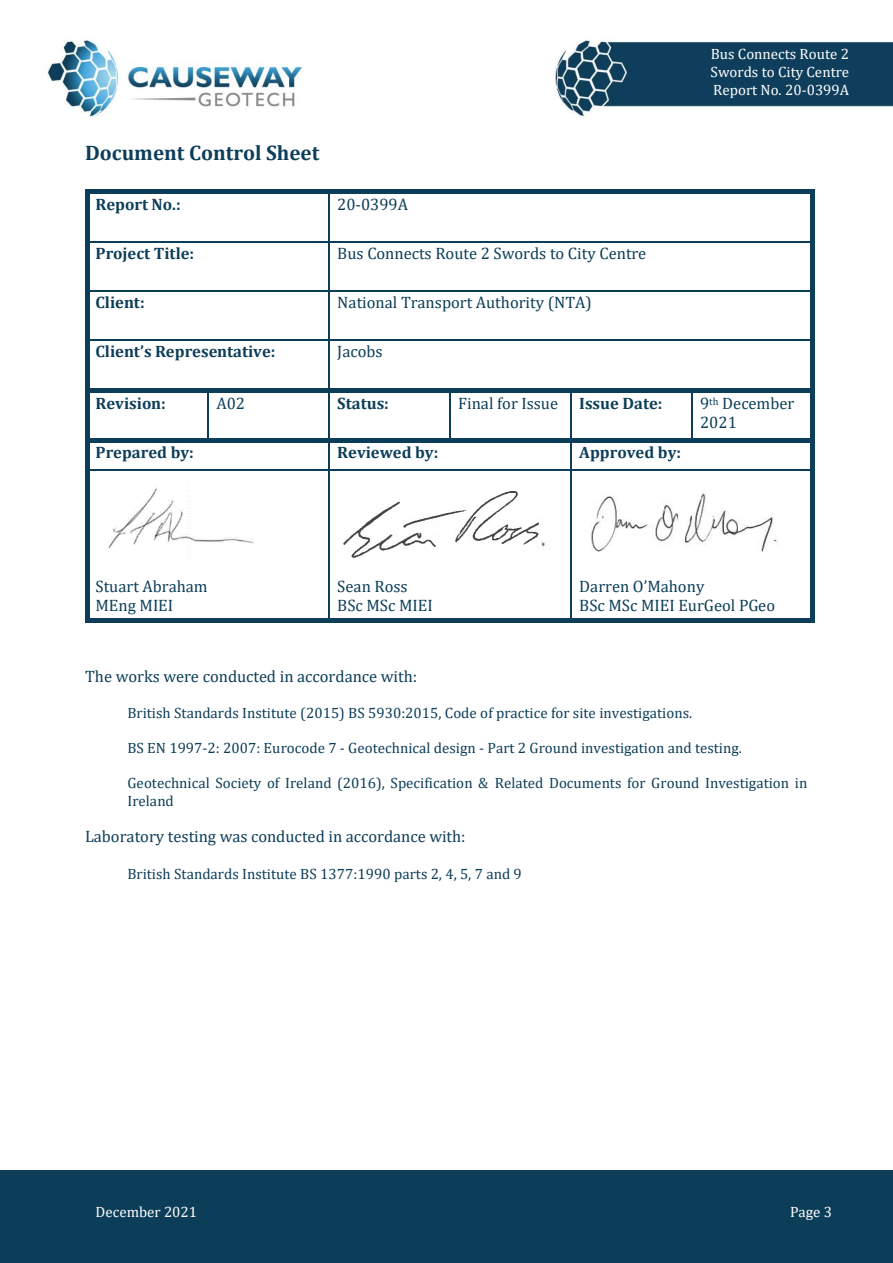
<style>
.page{position:relative;width:893px;height:1263px;background:#fff}
.page>*{position:absolute;margin:0;border:0;box-sizing:border-box;transform-origin:0 0}
.t1{font:700 21px "Cambria";color:#0d3e59}
.t2{font:16.5px/19.5px "Cambria";color:#0d3e59}
.t3{font:700 16.5px "Cambria";color:#0d3e59}
.t4{font:15px/17.7px "Cambria";color:#0d3e59}
.t5{font:15px/17.5px "Cambria";color:#fff;text-align:justify}
</style>
<div class="page">
<img style="left:47px;top:40px;width:846px;height:77px">
<div style="left:0;top:1169px;width:893px;height:94px;background:#0d3e59"></div>
<svg style="left:85px;top:190px;width:4px;height:4px"></svg>
<hr style="left:89px;top:190px;width:239px;height:4px;background:#0d3e59">
<svg style="left:328px;top:190px;width:5px;height:4px"></svg>
<hr style="left:333px;top:190px;width:478px;height:4px;background:#0d3e59">
<svg style="left:811px;top:190px;width:4px;height:4px"></svg>
<hr style="left:85px;top:194px;width:4px;height:48px;background:#0d3e59">
<hr style="left:328px;top:194px;width:2px;height:48px;background:#0d3e59">
<hr style="left:811px;top:194px;width:4px;height:48px;background:#0d3e59">
<hr style="left:89px;top:242px;width:239px;height:1px;background:#0d3e59">
<hr style="left:330px;top:242px;width:481px;height:1px;background:#0d3e59">
<hr style="left:85px;top:243px;width:4px;height:48px;background:#0d3e59">
<hr style="left:328px;top:243px;width:2px;height:48px;background:#0d3e59">
<hr style="left:811px;top:243px;width:4px;height:48px;background:#0d3e59">
<hr style="left:89px;top:291px;width:239px;height:1px;background:#0d3e59">
<hr style="left:330px;top:291px;width:481px;height:1px;background:#0d3e59">
<hr style="left:85px;top:292px;width:4px;height:48px;background:#0d3e59">
<hr style="left:328px;top:292px;width:2px;height:48px;background:#0d3e59">
<hr style="left:811px;top:292px;width:4px;height:48px;background:#0d3e59">
<hr style="left:89px;top:340px;width:239px;height:1px;background:#0d3e59">
<hr style="left:330px;top:340px;width:481px;height:1px;background:#0d3e59">
<hr style="left:85px;top:341px;width:4px;height:48px;background:#0d3e59">
<hr style="left:328px;top:341px;width:2px;height:48px;background:#0d3e59">
<hr style="left:811px;top:341px;width:4px;height:48px;background:#0d3e59">
<svg style="left:85px;top:389px;width:4px;height:4px"></svg>
<hr style="left:89px;top:389px;width:118px;height:4px;background:#0d3e59">
<svg style="left:207px;top:389px;width:5px;height:4px"></svg>
<hr style="left:212px;top:389px;width:116px;height:4px;background:#0d3e59">
<svg style="left:328px;top:389px;width:5px;height:4px"></svg>
<hr style="left:333px;top:389px;width:116px;height:4px;background:#0d3e59">
<svg style="left:449px;top:389px;width:5px;height:4px"></svg>
<hr style="left:454px;top:389px;width:116px;height:4px;background:#0d3e59">
<svg style="left:570px;top:389px;width:5px;height:4px"></svg>
<hr style="left:575px;top:389px;width:116px;height:4px;background:#0d3e59">
<svg style="left:691px;top:389px;width:5px;height:4px"></svg>
<hr style="left:696px;top:389px;width:115px;height:4px;background:#0d3e59">
<svg style="left:811px;top:389px;width:4px;height:4px"></svg>
<hr style="left:85px;top:393px;width:4px;height:45px;background:#0d3e59">
<hr style="left:207px;top:393px;width:2px;height:45px;background:#0d3e59">
<hr style="left:328px;top:393px;width:2px;height:45px;background:#0d3e59">
<hr style="left:449px;top:393px;width:2px;height:45px;background:#0d3e59">
<hr style="left:570px;top:393px;width:2px;height:45px;background:#0d3e59">
<hr style="left:691px;top:393px;width:2px;height:45px;background:#0d3e59">
<hr style="left:811px;top:393px;width:4px;height:45px;background:#0d3e59">
<svg style="left:85px;top:438px;width:4px;height:4px"></svg>
<hr style="left:89px;top:438px;width:118px;height:4px;background:#0d3e59">
<svg style="left:207px;top:438px;width:5px;height:4px"></svg>
<hr style="left:212px;top:438px;width:116px;height:4px;background:#0d3e59">
<svg style="left:328px;top:438px;width:5px;height:4px"></svg>
<hr style="left:333px;top:438px;width:116px;height:4px;background:#0d3e59">
<svg style="left:449px;top:438px;width:5px;height:4px"></svg>
<hr style="left:454px;top:438px;width:116px;height:4px;background:#0d3e59">
<svg style="left:570px;top:438px;width:5px;height:4px"></svg>
<hr style="left:575px;top:438px;width:116px;height:4px;background:#0d3e59">
<svg style="left:691px;top:438px;width:5px;height:4px"></svg>
<hr style="left:696px;top:438px;width:115px;height:4px;background:#0d3e59">
<svg style="left:811px;top:438px;width:4px;height:4px"></svg>
<hr style="left:85px;top:442px;width:4px;height:27px;background:#0d3e59">
<hr style="left:328px;top:442px;width:2px;height:27px;background:#0d3e59">
<hr style="left:570px;top:442px;width:2px;height:27px;background:#0d3e59">
<hr style="left:811px;top:442px;width:4px;height:27px;background:#0d3e59">
<hr style="left:89px;top:469px;width:239px;height:2px;background:#0d3e59">
<hr style="left:330px;top:469px;width:240px;height:2px;background:#0d3e59">
<hr style="left:572px;top:469px;width:239px;height:2px;background:#0d3e59">
<hr style="left:85px;top:471px;width:4px;height:105px;background:#0d3e59">
<hr style="left:328px;top:471px;width:2px;height:105px;background:#0d3e59">
<hr style="left:570px;top:471px;width:2px;height:105px;background:#0d3e59">
<hr style="left:811px;top:471px;width:4px;height:105px;background:#0d3e59">
<hr style="left:85px;top:576px;width:4px;height:42px;background:#0d3e59">
<svg style="left:85px;top:618px;width:4px;height:4px"></svg>
<hr style="left:89px;top:618px;width:239px;height:4px;background:#0d3e59">
<hr style="left:328px;top:576px;width:2px;height:42px;background:#0d3e59">
<svg style="left:328px;top:618px;width:5px;height:4px"></svg>
<hr style="left:333px;top:618px;width:237px;height:4px;background:#0d3e59">
<hr style="left:570px;top:576px;width:2px;height:42px;background:#0d3e59">
<svg style="left:570px;top:618px;width:5px;height:4px"></svg>
<hr style="left:575px;top:618px;width:236px;height:4px;background:#0d3e59">
<hr style="left:811px;top:576px;width:4px;height:42px;background:#0d3e59">
<svg style="left:811px;top:618px;width:4px;height:4px"></svg>
<img style="left:108px;top:488px;width:146px;height:67px">
<img style="left:343px;top:491px;width:207px;height:67px">
<img style="left:591px;top:493px;width:186px;height:59px">
<p class="t5" style="left:710px;top:45px;width:140px">Bus Connects Route 2<br>Swords to City Centre Report No. 20-0399A</p>
<h1 class="t1" style="left:85px;top:140px;width:236px">Document Control Sheet</h1>
<p class="t3" style="left:95px;top:194px;width:87px">Report No.:</p>
<p class="t2" style="left:337px;top:194px;width:72px">20-0399A</p>
<p class="t3" style="left:95px;top:243px;width:100px">Project Title:</p>
<p class="t2" style="left:337px;top:243px;width:310px">Bus Connects Route 2 Swords to City Centre</p>
<p class="t3" style="left:95px;top:292px;width:51px">Client:</p>
<p class="t2" style="left:337px;top:292px;width:256px">National Transport Authority (NTA)</p>
<p class="t3" style="left:95px;top:341px;width:182px">Client’s Representative:</p>
<p class="t2" style="left:337px;top:341px;width:47px">Jacobs</p>
<p class="t3" style="left:95px;top:393px;width:72px">Revision:</p>
<p class="t2" style="left:216px;top:393px;width:30px">A02</p>
<p class="t3" style="left:337px;top:393px;width:53px">Status:</p>
<p class="t2" style="left:458px;top:393px;width:101px">Final for Issue</p>
<p class="t3" style="left:579px;top:393px;width:85px">Issue Date:</p>
<p class="t2" style="left:700px;top:393px;width:96px">9<sup>th</sup> December<br>2021</p>
<p class="t3" style="left:95px;top:442px;width:100px">Prepared by:</p>
<p class="t3" style="left:337px;top:442px;width:103px">Reviewed by:</p>
<p class="t3" style="left:579px;top:442px;width:103px">Approved by:</p>
<p class="t2" style="left:95px;top:576px;width:114px">Stuart Abraham<br>MEng MIEI</p>
<p class="t2" style="left:337px;top:576px;width:97px">Sean Ross<br>BSc MSc MIEI</p>
<p class="t2" style="left:579px;top:576px;width:197px">Darren O’Mahony<br>BSc MSc MIEI EurGeol PGeo</p>
<p class="t2" style="left:85px;top:666px;width:334px">The works were conducted in accordance with:</p>
<p class="t4" style="left:127px;top:703px;width:566px">British Standards Institute (2015) BS 5930:2015, Code of practice for site investigations.</p>
<p class="t4" style="left:127px;top:738px;width:616px">BS EN 1997-2: 2007: Eurocode 7 - Geotechnical design - Part 2 Ground investigation and testing.</p>
<p class="t4" style="left:127px;top:773px;width:681px">Geotechnical Society of Ireland (2016), Specification &amp; Related Documents for Ground Investigation in<br>Ireland</p>
<p class="t2" style="left:85px;top:826px;width:382px">Laboratory testing was conducted in accordance with:</p>
<p class="t4" style="left:127px;top:865px;width:396px">British Standards Institute BS 1377:1990 parts 2, 4, 5, 7 and 9</p>
<p class="t5" style="left:95px;top:1202px;width:103px">December 2021</p>
<p class="t5" style="left:790px;top:1202px;width:44px">Page 3</p>
</div>
